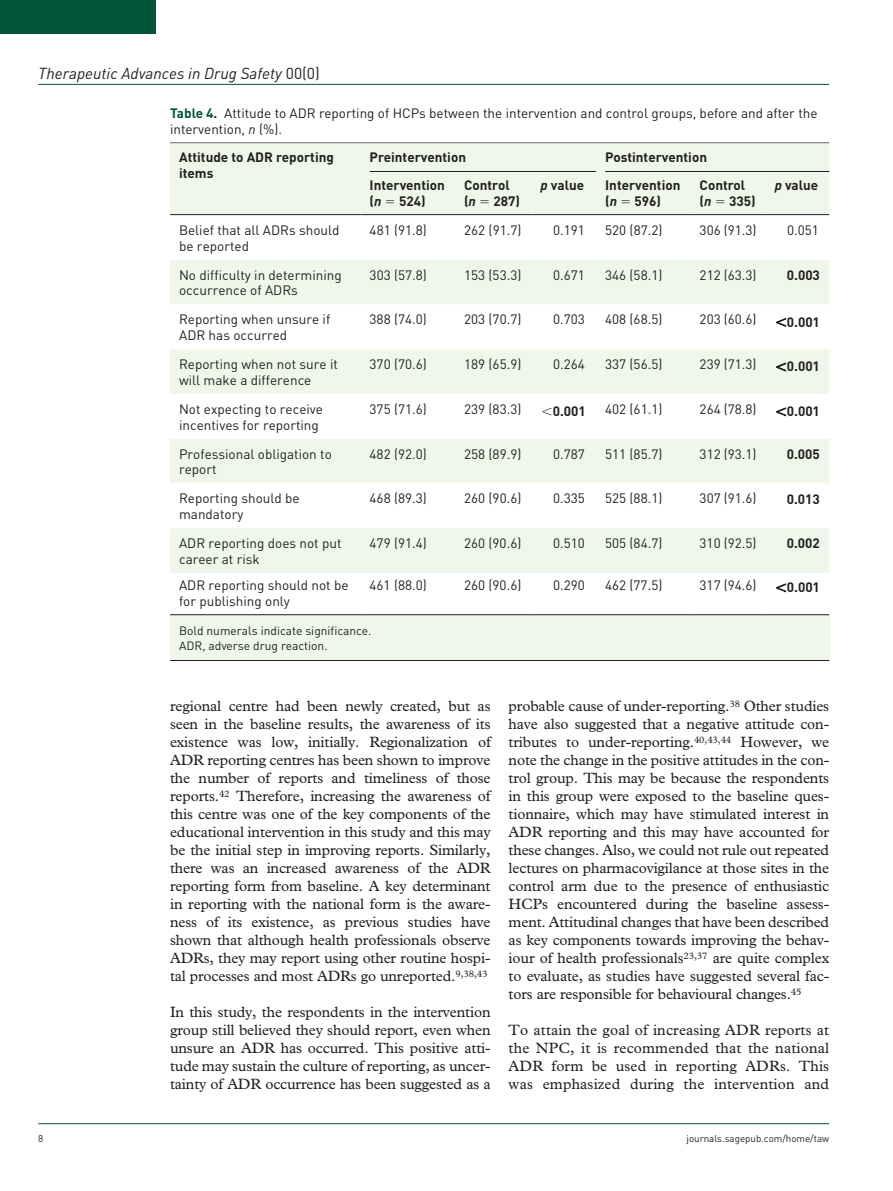
<style>
.page{position:relative;width:893px;height:1191px;background:#fff}
.page>*{position:absolute;margin:0;border:0;box-sizing:border-box;transform-origin:0 0}
.t1{font:italic 15.75px "DIN";color:#231f20}
.t2{font:15px/18px "Plantin Std";letter-spacing:-.01em;color:#231f20;text-align:justify}
.t3{font:13.5px/15.8px "DIN";color:#231f20}
.t4{font:700 13.5px/15.8px "DIN";color:#231f20}
.t5{font:12px/14.2px "DIN";color:#231f20}
.t6{font:9.75px "DIN";color:#231f20}
.s1{font-style:normal}
.s2{font-weight:700;color:#015436}
.s3{font-style:italic}
</style>
<div class="page">
<hr style="left:38px;top:84px;width:791px;height:1px;background:#015436">
<hr style="left:38px;top:1123px;width:791px;height:1px;background:#015436">
<div style="left:0;top:0;width:155px;height:34px;background:#015436"></div>
<div style="left:170px;top:614px;width:659px;height:46px;background:#eff7ea"></div>
<hr style="left:170px;top:660px;width:659px;height:1px;background:#231f20">
<div style="left:170px;top:143px;width:659px;height:71px;background:#eff7ea"></div>
<svg style="left:170px;top:215px;width:659px;height:378px"></svg>
<hr style="left:170px;top:614px;width:191px;height:1px;background:#231f20">
<hr style="left:361px;top:614px;width:94px;height:1px;background:#231f20">
<hr style="left:455px;top:614px;width:77px;height:1px;background:#231f20">
<hr style="left:532px;top:614px;width:64px;height:1px;background:#231f20">
<hr style="left:596px;top:614px;width:95px;height:1px;background:#231f20">
<hr style="left:691px;top:614px;width:75px;height:1px;background:#231f20">
<hr style="left:766px;top:614px;width:63px;height:1px;background:#231f20">
<hr style="left:170px;top:214px;width:191px;height:1px;background:#231f20">
<hr style="left:361px;top:214px;width:94px;height:1px;background:#231f20">
<hr style="left:455px;top:214px;width:77px;height:1px;background:#231f20">
<hr style="left:532px;top:214px;width:64px;height:1px;background:#231f20">
<hr style="left:596px;top:214px;width:95px;height:1px;background:#231f20">
<hr style="left:691px;top:214px;width:75px;height:1px;background:#231f20">
<hr style="left:766px;top:214px;width:63px;height:1px;background:#231f20">
<hr style="left:370px;top:171px;width:226px;height:1px;background:#231f20">
<hr style="left:605px;top:171px;width:224px;height:1px;background:#231f20">
<svg style="left:386px;top:200px;width:8px;height:3px"></svg>
<svg style="left:481px;top:200px;width:8px;height:3px"></svg>
<svg style="left:622px;top:200px;width:8px;height:3px"></svg>
<svg style="left:716px;top:200px;width:8px;height:3px"></svg>
<svg style="left:776px;top:318px;width:10px;height:9px"></svg>
<svg style="left:776px;top:362px;width:10px;height:10px"></svg>
<svg style="left:543px;top:408px;width:9px;height:8px"></svg>
<svg style="left:776px;top:407px;width:10px;height:9px"></svg>
<svg style="left:776px;top:583px;width:10px;height:9px"></svg>
<p class="t1" style="left:38px;top:63px;width:283px">Therapeutic Advances in Drug Safety <span class="s1">00(0)</span></p>
<p class="t3" style="left:170px;top:105px;width:649px"><span class="s2">Table 4.</span> Attitude to ADR reporting of HCPs between the intervention and control groups, before and after the intervention, <span class="s3">n</span> (%).</p>
<p class="t4" style="left:179px;top:149px;width:156px">Attitude to ADR reporting items</p>
<p class="t4" style="left:370px;top:149px;width:98px">Preintervention</p>
<p class="t4" style="left:605px;top:149px;width:103px">Postintervention</p>
<p class="t4" style="left:370px;top:176px;width:77px">Intervention (<span class="s3">n</span></p>
<p class="t4" style="left:464px;top:176px;width:47px">Control (<span class="s3">n</span></p>
<p class="t4" style="left:700px;top:176px;width:47px">Control (<span class="s3">n</span></p>
<p class="t4" style="left:541px;top:176px;width:45px"><span class="s3">p</span> value</p>
<p class="t4" style="left:605px;top:176px;width:77px">Intervention (<span class="s3">n</span></p>
<p class="t4" style="left:775px;top:176px;width:45px"><span class="s3">p</span> value</p>
<p class="t4" style="left:399px;top:192px;width:28px">524)</p>
<p class="t4" style="left:493px;top:192px;width:28px">287)</p>
<p class="t4" style="left:634px;top:192px;width:28px">596)</p>
<p class="t4" style="left:729px;top:192px;width:28px">335)</p>
<p class="t3" style="left:179px;top:222px;width:162px">Belief that all ADRs should be reported</p>
<p class="t3" style="left:370px;top:222px;width:59px">481 (91.8)</p>
<p class="t3" style="left:464px;top:222px;width:59px">262 (91.7)</p>
<p class="t3" style="left:553px;top:222px;width:33px">0.191</p>
<p class="t3" style="left:605px;top:222px;width:59px">520 (87.2)</p>
<p class="t3" style="left:700px;top:222px;width:58px">306 (91.3)</p>
<p class="t3" style="left:787px;top:222px;width:33px">0.051</p>
<p class="t3" style="left:179px;top:267px;width:164px">No difficulty in determining occurrence of ADRs</p>
<p class="t3" style="left:370px;top:267px;width:59px">303 (57.8)</p>
<p class="t3" style="left:464px;top:267px;width:59px">153 (53.3)</p>
<p class="t3" style="left:553px;top:267px;width:33px">0.671</p>
<p class="t3" style="left:605px;top:267px;width:59px">346 (58.1)</p>
<p class="t3" style="left:700px;top:267px;width:58px">212 (63.3)</p>
<p class="t4" style="left:787px;top:267px;width:35px">0.003</p>
<p class="t3" style="left:179px;top:311px;width:153px">Reporting when unsure if<br>ADR has occurred</p>
<p class="t3" style="left:370px;top:311px;width:59px">388 (74.0)</p>
<p class="t3" style="left:464px;top:311px;width:59px">203 (70.7)</p>
<p class="t3" style="left:553px;top:311px;width:33px">0.703</p>
<p class="t3" style="left:605px;top:311px;width:59px">408 (68.5)</p>
<p class="t3" style="left:700px;top:311px;width:58px">203 (60.6)</p>
<p class="t4" style="left:787px;top:313px;width:35px">0.001</p>
<p class="t3" style="left:179px;top:356px;width:160px">Reporting when not sure it will make a difference</p>
<p class="t3" style="left:370px;top:356px;width:59px">370 (70.6)</p>
<p class="t3" style="left:464px;top:356px;width:59px">189 (65.9)</p>
<p class="t3" style="left:553px;top:356px;width:33px">0.264</p>
<p class="t3" style="left:605px;top:356px;width:59px">337 (56.5)</p>
<p class="t3" style="left:700px;top:356px;width:58px">239 (71.3)</p>
<p class="t4" style="left:787px;top:358px;width:35px">0.001</p>
<p class="t3" style="left:179px;top:401px;width:146px">Not expecting to receive incentives for reporting</p>
<p class="t3" style="left:370px;top:401px;width:59px">375 (71.6)</p>
<p class="t3" style="left:464px;top:401px;width:59px">239 (83.3)</p>
<p class="t4" style="left:553px;top:403px;width:35px">0.001</p>
<p class="t3" style="left:605px;top:401px;width:59px">402 (61.1)</p>
<p class="t3" style="left:700px;top:401px;width:58px">264 (78.8)</p>
<p class="t4" style="left:787px;top:403px;width:35px">0.001</p>
<p class="t3" style="left:179px;top:446px;width:154px">Professional obligation to report</p>
<p class="t3" style="left:370px;top:446px;width:59px">482 (92.0)</p>
<p class="t3" style="left:464px;top:446px;width:59px">258 (89.9)</p>
<p class="t3" style="left:553px;top:446px;width:33px">0.787</p>
<p class="t3" style="left:605px;top:446px;width:59px">511 (85.7)</p>
<p class="t3" style="left:700px;top:446px;width:58px">312 (93.1)</p>
<p class="t4" style="left:787px;top:445px;width:35px">0.005</p>
<p class="t3" style="left:179px;top:490px;width:122px">Reporting should be mandatory</p>
<p class="t3" style="left:370px;top:490px;width:59px">468 (89.3)</p>
<p class="t3" style="left:464px;top:490px;width:59px">260 (90.6)</p>
<p class="t3" style="left:553px;top:490px;width:33px">0.335</p>
<p class="t3" style="left:605px;top:490px;width:59px">525 (88.1)</p>
<p class="t3" style="left:700px;top:490px;width:58px">307 (91.6)</p>
<p class="t4" style="left:787px;top:490px;width:35px">0.013</p>
<p class="t3" style="left:179px;top:535px;width:164px">ADR reporting does not put career at risk</p>
<p class="t3" style="left:370px;top:535px;width:59px">479 (91.4)</p>
<p class="t3" style="left:464px;top:535px;width:59px">260 (90.6)</p>
<p class="t3" style="left:553px;top:535px;width:33px">0.510</p>
<p class="t3" style="left:605px;top:535px;width:59px">505 (84.7)</p>
<p class="t3" style="left:700px;top:535px;width:58px">310 (92.5)</p>
<p class="t4" style="left:787px;top:535px;width:35px">0.002</p>
<p class="t3" style="left:179px;top:577px;width:171px">ADR reporting should not be for publishing only</p>
<p class="t3" style="left:370px;top:577px;width:59px">461 (88.0)</p>
<p class="t3" style="left:464px;top:577px;width:59px">260 (90.6)</p>
<p class="t3" style="left:553px;top:577px;width:33px">0.290</p>
<p class="t3" style="left:605px;top:577px;width:59px">462 (77.5)</p>
<p class="t3" style="left:700px;top:577px;width:58px">317 (94.6)</p>
<p class="t4" style="left:787px;top:579px;width:35px">0.001</p>
<p class="t5" style="left:179px;top:623px;width:194px">Bold numerals indicate significance.<br>ADR, adverse drug reaction.</p>
<p class="t2" style="left:170px;top:697px;width:322px">regional centre had been newly created, but as seen in the baseline results, the awareness of its existence was low, initially. Regionalization of ADR reporting centres has been shown to improve the number of reports and timeliness of those reports.<sup>42</sup> Therefore, increasing the awareness of this centre was one of the key components of the educational intervention in this study and this may be the initial step in improving reports. Similarly, there was an increased awareness of the ADR reporting form from baseline. A key determinant in reporting with the national form is the aware&shy;ness of its existence, as previous studies have shown that although health professionals observe ADRs, they may report using other routine hospi&shy;tal processes and most ADRs go unreported.<sup>9,38,43</sup></p>
<p class="t2" style="left:170px;top:1003px;width:322px">In this study, the respondents in the intervention group still believed they should report, even when unsure an ADR has occurred. This positive atti&shy;tude may sustain the culture of reporting, as uncer&shy;tainty of ADR occurrence has been suggested as a</p>
<p class="t2" style="left:509px;top:697px;width:322px">probable cause of under-reporting.<sup>38</sup> Other studies have also suggested that a negative attitude con&shy;tributes to under-reporting.<sup>40,43,44</sup> However, we note the change in the positive attitudes in the con&shy;trol group. This may be because the respondents in this group were exposed to the baseline ques&shy;tionnaire, which may have stimulated interest in ADR reporting and this may have accounted for these changes. Also, we could not rule out repeated lectures on pharmacovigilance at those sites in the control arm due to the presence of enthusiastic HCPs encountered during the baseline assess&shy;ment. Attitudinal changes that have been described as key components towards improving the behav&shy;iour of health professionals<sup>23,37</sup> are quite complex to evaluate, as studies have suggested several fac&shy;tors are responsible for behavioural changes.<sup>45</sup></p>
<p class="t2" style="left:509px;top:1021px;width:322px">To attain the goal of increasing ADR reports at the NPC, it is recommended that the national ADR form be used in reporting ADRs. This was emphasized during the intervention and</p>
<p class="t6" style="left:38px;top:1132px;width:7px">8</p>
<p class="t6" style="left:687px;top:1132px;width:144px">journals.sagepub.com/home/taw</p>
</div>
